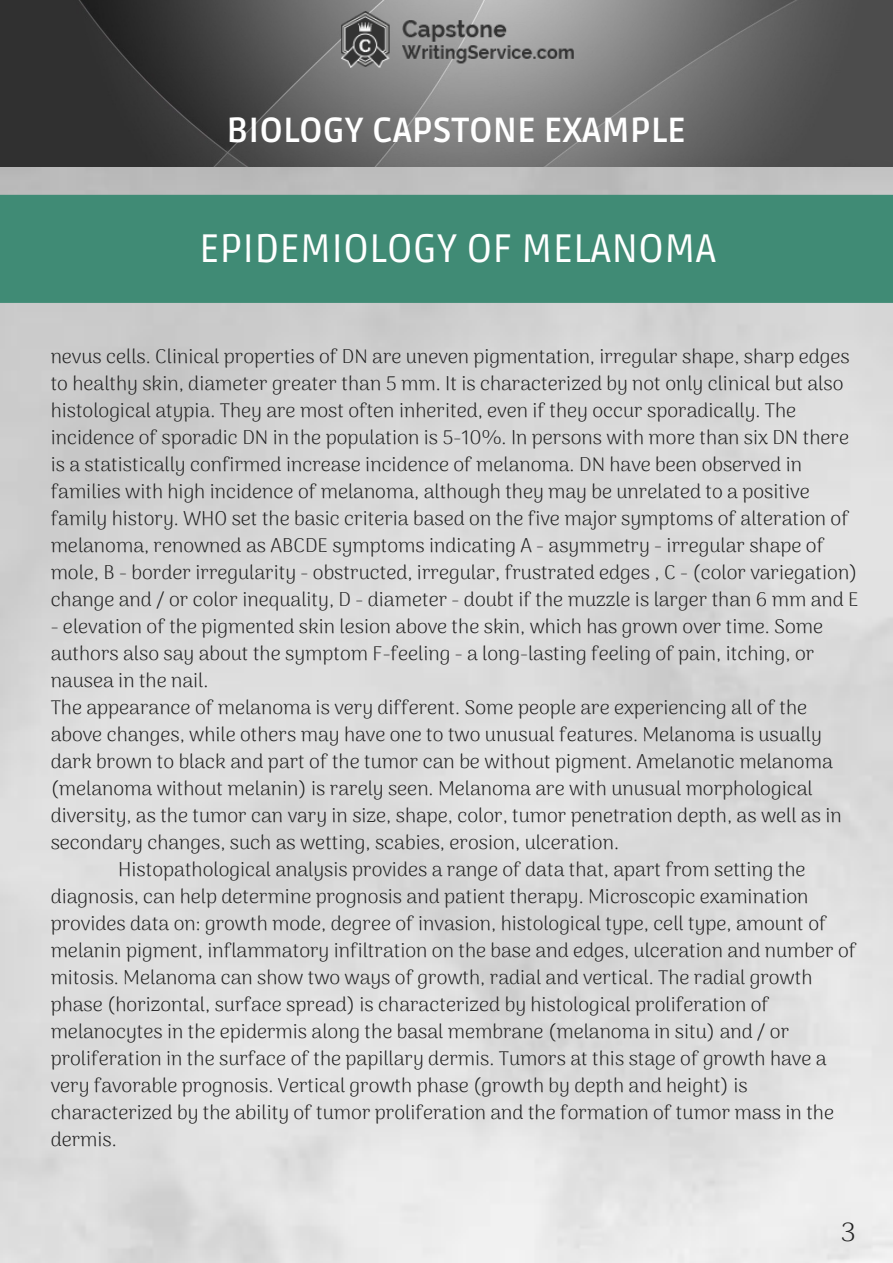
<style>
.page{position:relative;width:893px;height:1263px;background:#fff}
.page>*{position:absolute;margin:0;border:0;box-sizing:border-box;transform-origin:0 0}
.t1{font:39.75px "Ruda";color:#fff}
.t2{font:700 34.8px "Ruda";color:#fff}
.t3{font:300 26.55px "Arima Madurai";color:#222}
.t4{font:300 19.8px/27px "Arima Madurai";color:#222}
</style>
<div class="page">
<img style="left:0;top:0;width:893px;height:168px">
<img style="left:341px;top:11px;width:232px;height:57px">
<div style="left:0;top:195px;width:893px;height:108px;background:#408b75"></div>
<h2 class="t2" style="left:226px;top:110px;width:461px">BIOLOGY CAPSTONE EXAMPLE</h2>
<h1 class="t1" style="left:199px;top:225px;width:519px">EPIDEMIOLOGY OF MELANOMA</h1>
<p class="t4" style="left:51px;top:342px;width:810px">nevus cells. Clinical properties of DN are uneven pigmentation, irregular shape, sharp edges to healthy skin, diameter greater than 5 mm. It is characterized by not only clinical but also histological atypia. They are most often inherited, even if they occur sporadically. The incidence of sporadic DN in the population is 5-10%. In persons with more than six DN there is a statistically confirmed increase incidence of melanoma. DN have been observed in families with high incidence of melanoma, although they may be unrelated to a positive family history. WHO set the basic criteria based on the five major symptoms of alteration of melanoma, renowned as ABCDE symptoms indicating A - asymmetry - irregular shape of mole, B - border irregularity - obstructed, irregular, frustrated edges , C - (color variegation) change and / or color inequality, D - diameter - doubt if the muzzle is larger than 6 mm and E</p>
<p class="t4" style="left:51px;top:612px;width:774px">- elevation of the pigmented skin lesion above the skin, which has grown over time. Some</p>
<p class="t4" style="left:51px;top:639px;width:765px">authors also say about the symptom F-feeling - a long-lasting feeling of pain, itching, or</p>
<p class="t4" style="left:51px;top:666px;width:159px">nausea in the nail.</p>
<p class="t4" style="left:51px;top:694px;width:758px">The appearance of melanoma is very different. Some people are experiencing all of the</p>
<p class="t4" style="left:51px;top:721px;width:773px">above changes, while others may have one to two unusual features. Melanoma is usually</p>
<p class="t4" style="left:51px;top:748px;width:784px">dark brown to black and part of the tumor can be without pigment. Amelanotic melanoma</p>
<p class="t4" style="left:51px;top:775px;width:763px">(melanoma without melanin) is rarely seen. Melanoma are with unusual morphological</p>
<p class="t4" style="left:51px;top:802px;width:792px">diversity, as the tumor can vary in size, shape, color, tumor penetration depth, as well as in</p>
<p class="t4" style="left:51px;top:829px;width:570px">secondary changes, such as wetting, scabies, erosion, ulceration.</p>
<p class="t4" style="left:118px;top:856px;width:689px">Histopathological analysis provides a range of data that, apart from setting the</p>
<p class="t4" style="left:51px;top:883px;width:759px">diagnosis, can help determine prognosis and patient therapy. Microscopic examination</p>
<p class="t4" style="left:51px;top:910px;width:777px">provides data on: growth mode, degree of invasion, histological type, cell type, amount of</p>
<p class="t4" style="left:51px;top:937px;width:807px">melanin pigment, inflammatory infiltration on the base and edges, ulceration and number of</p>
<p class="t4" style="left:51px;top:964px;width:763px">mitosis. Melanoma can show two ways of growth, radial and vertical. The radial growth</p>
<p class="t4" style="left:51px;top:991px;width:720px">phase (horizontal, surface spread) is characterized by histological proliferation of</p>
<p class="t4" style="left:51px;top:1018px;width:740px">melanocytes in the epidermis along the basal membrane (melanoma in situ) and / or</p>
<p class="t4" style="left:51px;top:1045px;width:777px">proliferation in the surface of the papillary dermis. Tumors at this stage of growth have a</p>
<p class="t4" style="left:51px;top:1072px;width:698px">very favorable prognosis. Vertical growth phase (growth by depth and height) is</p>
<p class="t4" style="left:51px;top:1099px;width:785px">characterized by the ability of tumor proliferation and the formation of tumor mass in the</p>
<p class="t4" style="left:51px;top:1126px;width:68px">dermis.</p>
<h3 class="t3" style="left:841px;top:1216px;width:16px">3</h3>
</div>
